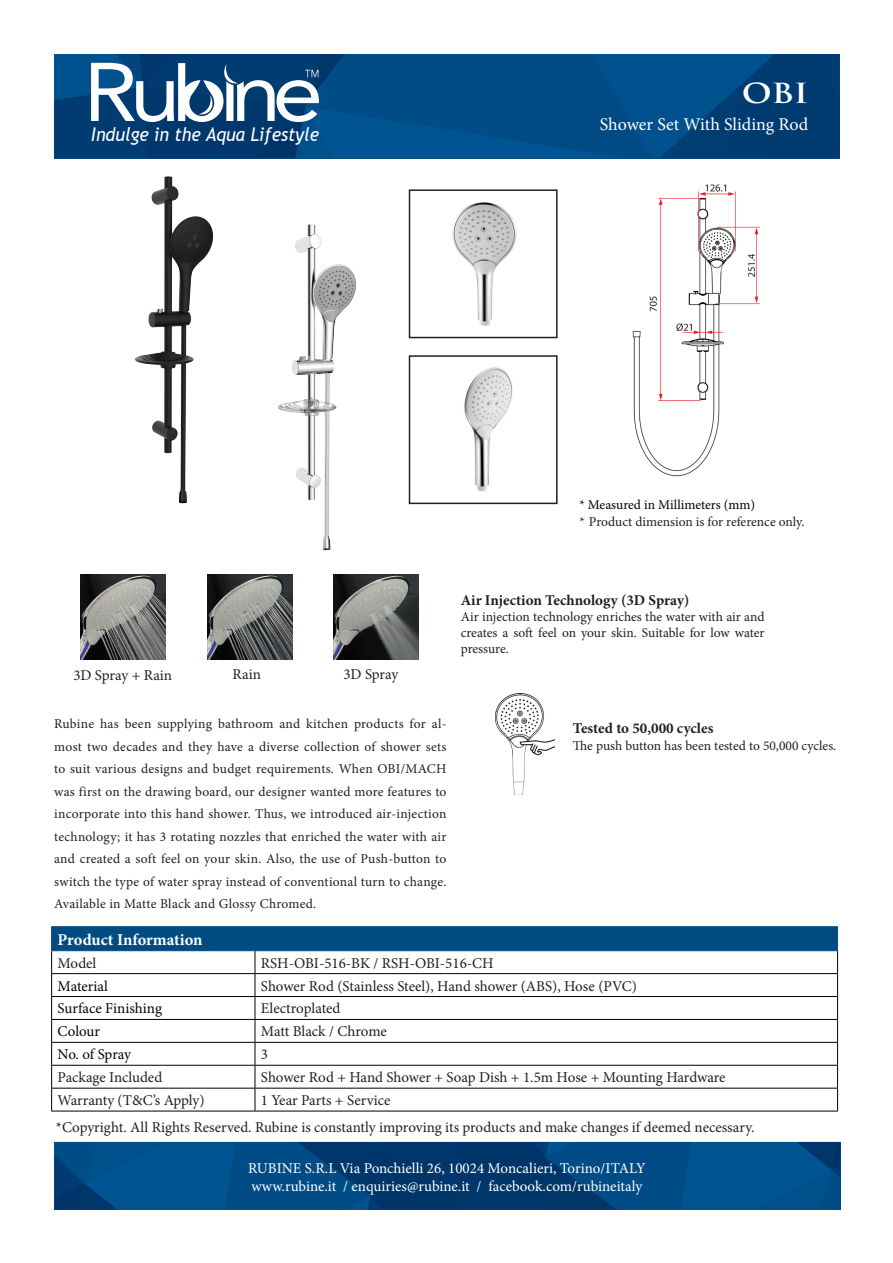
<style>
.page{position:relative;width:893px;height:1263px;background:#fff}
.page>*{position:absolute;margin:0;border:0;box-sizing:border-box;transform-origin:0 0}
.t1{font:700 27px "Trajan Pro";color:#fff;scale:1.2 1}
.t2{font:italic 18.9px "Trebuchet MS";color:#fff;scale:.93 1}
.t3{font:18px "Minion Pro";color:#fff}
.t4{font:700 16.5px "Minion Pro";letter-spacing:-.005em;color:#fff}
.t5{font:15px "Minion Pro";letter-spacing:-.005em;color:#231f20}
.t6{font:15px/18px "Minion Pro";color:#fff}
.t7{font:700 15px "Minion Pro";color:#231f20}
.t8{font:15px "Minion Pro";color:#050503}
.t9{font:13.5px/22.5px "Minion Pro";color:#231f20;text-align:justify}
.t10{font:13.5px "Minion Pro";color:#000}
</style>
<div class="page">
<svg style="left:54px;top:1142px;width:786px;height:68px;background:#004680"></svg>
<svg style="left:54px;top:54px;width:786px;height:104px;background:#0f5186"></svg>
<hr style="left:51px;top:1111px;width:204px;height:1px;background:#000">
<hr style="left:255px;top:1111px;width:583px;height:1px;background:#000">
<hr style="left:51px;top:926px;width:204px;height:1px;background:#004c82">
<hr style="left:255px;top:926px;width:583px;height:1px;background:#004c82">
<svg style="left:51px;top:927px;width:787px;height:184px"></svg>
<img style="left:541px;top:184px;width:219px;height:293px">
<img style="left:495px;top:694px;width:60px;height:101px">
<img style="left:135px;top:176px;width:44px;height:188px">
<img style="left:147px;top:213px;width:340px;height:338px">
<img style="left:207px;top:575px;width:85px;height:85px">
<img style="left:80px;top:575px;width:85px;height:85px">
<img style="left:334px;top:575px;width:85px;height:85px">
<div style="left:409px;top:189px;width:149px;height:149px;border:2px solid #231f20"></div>
<div style="left:409px;top:355px;width:149px;height:149px;border:2px solid #231f20"></div>
<img style="left:419px;top:200px;width:128px;height:128px">
<img style="left:419px;top:366px;width:128px;height:127px">
<h2 class="t2" style="left:91px;top:123px;width:247px">Indulge in the Aqua Lifestyle</h2>
<p class="t1" style="left:742px;top:77px;width:57px">OBI</p>
<p class="t3" style="left:600px;top:113px;width:210px">Shower Set With Sliding Rod</p>
<p class="t10" style="left:579px;top:496px;width:177px">* Measured in Millimeters (mm)</p>
<p class="t9" style="left:579px;top:510px;width:227px">* Product dimension is for reference only.</p>
<p class="t5" style="left:73px;top:665px;width:100px">3D Spray + Rain</p>
<p class="t5" style="left:233px;top:664px;width:30px">Rain</p>
<p class="t5" style="left:343px;top:664px;width:56px">3D Spray</p>
<p class="t9" style="left:54px;top:713px;width:394px">Rubine has been supplying bathroom and kitchen products for al&shy;most two decades and they have a diverse collection of shower sets to suit various designs and budget requirements. When OBI/MACH was first on the drawing board, our designer wanted more features to incorporate into this hand shower. Thus, we introduced air-injection technology; it has 3 rotating nozzles that enriched the water with air and created a soft feel on your skin. Also, the use of Push-button to switch the type of water spray instead of conventional turn to change.<br>Available in Matte Black and Glossy Chromed.</p>
<p class="t7" style="left:461px;top:589px;width:230px">Air Injection Technology (3D Spray)</p>
<p class="t9" style="left:461px;top:609px;width:305px;line-height:16.2px">Air injection technology enriches the water with air and creates a soft feel on your skin. Suitable for low water pressure.</p>
<p class="t7" style="left:573px;top:718px;width:142px">Tested to 50,000 cycles</p>
<p class="t9" style="left:573px;top:734px;width:265px">The push button has been tested to 50,000 cycles.</p>
<p class="t4" style="left:58px;top:928px;width:146px">Product Information</p>
<p class="t5" style="left:58px;top:953px;width:40px">Model</p>
<p class="t5" style="left:261px;top:953px;width:234px">RSH-OBI-516-BK / RSH-OBI-516-CH</p>
<p class="t8" style="left:58px;top:976px;width:52px">Material</p>
<p class="t5" style="left:261px;top:976px;width:378px">Shower Rod (Stainless Steel), Hand shower (ABS), Hose (PVC)</p>
<p class="t8" style="left:58px;top:998px;width:106px">Surface Finishing</p>
<p class="t5" style="left:261px;top:998px;width:81px">Electroplated</p>
<p class="t8" style="left:58px;top:1021px;width:44px">Colour</p>
<p class="t5" style="left:261px;top:1021px;width:127px">Matt Black / Chrome</p>
<p class="t8" style="left:58px;top:1044px;width:75px">No. of Spray</p>
<p class="t5" style="left:261px;top:1044px;width:9px">3</p>
<p class="t5" style="left:58px;top:1067px;width:106px">Package Included</p>
<p class="t5" style="left:261px;top:1067px;width:466px">Shower Rod + Hand Shower + Soap Dish + 1.5m Hose + Mounting Hardware</p>
<p class="t5" style="left:58px;top:1090px;width:149px">Warranty (T&amp;C’s Apply)</p>
<p class="t5" style="left:261px;top:1090px;width:131px">1 Year Parts + Service</p>
<p class="t5" style="left:56px;top:1117px;width:700px">*Copyright. All Rights Reserved. Rubine is constantly improving its products and make changes if deemed necessary.</p>
<p class="t6" style="left:248px;top:1159px;width:399px">RUBINE S.R.L Via Ponchielli 26, 10024 Moncalieri, Torino/ITALY www.rubine.it / enquiries@rubine.it / facebook.com/rubineitaly</p>
</div>
